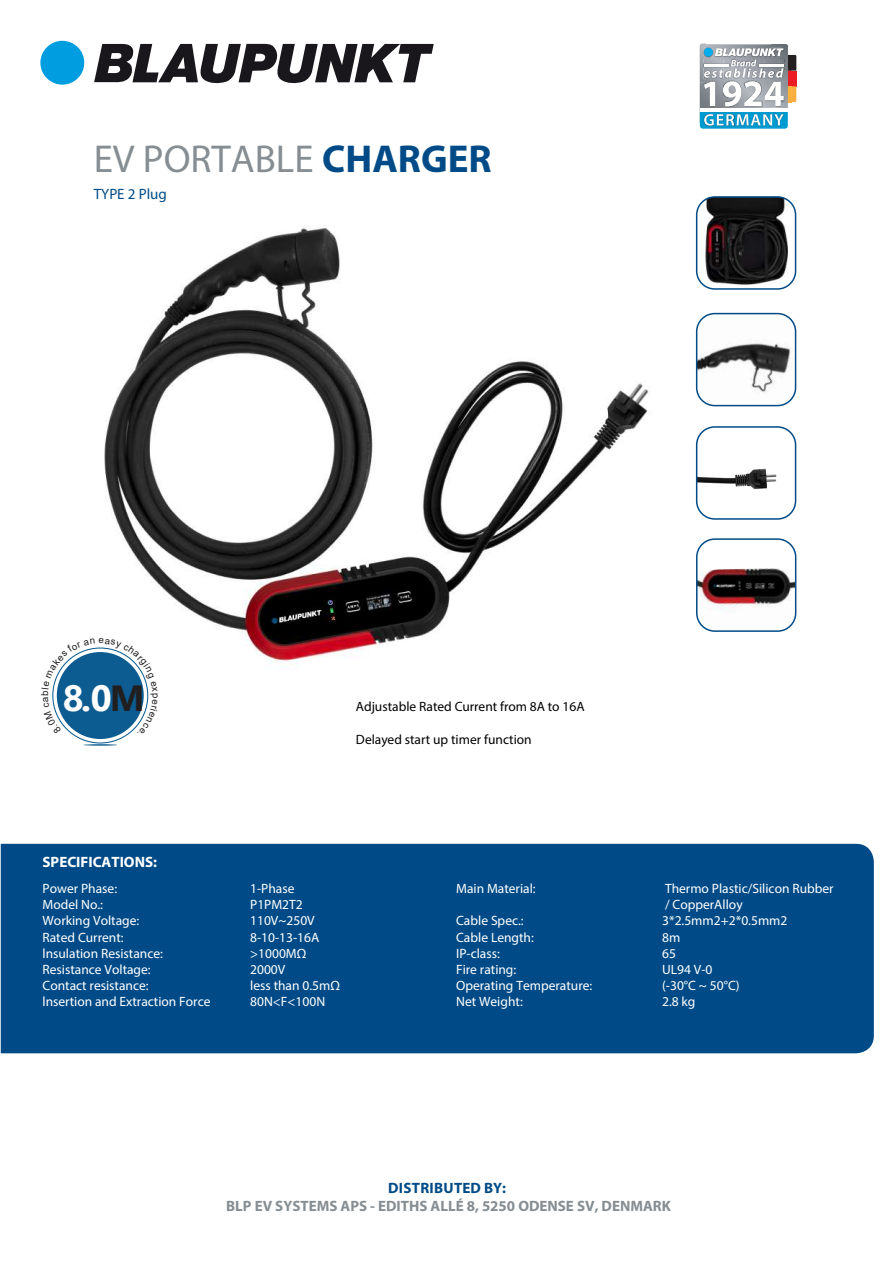
<style>
.page{position:relative;width:893px;height:1263px;background:#fff}
.page>*{position:absolute;margin:0;border:0;box-sizing:border-box;transform-origin:0 0}
.t1{font:39px "Myriad Pro";color:#868e93}
.t2{font:700 36.3px "Gadugi";color:#fff}
.t3{font:700 15px "Myriad Pro";color:#868e93}
.t4{font:700 15px "Myriad Pro";color:#fff}
.t5{font:700 15px "Myriad Pro";letter-spacing:.02em;color:#004b87}
.t6{font:15px "Myriad Pro";color:#004b87}
.t7{font:13.5px/16.2px "Myriad Pro";color:#fff}
.t8{font:13.5px "Myriad Pro";color:#000}
.s1{font-weight:700;color:#004b87}
.s2{color:#211e1f}
</style>
<div class="page">
<img style="left:71px;top:227px;width:579px;height:519px">
<div style="left:40px;top:41px;width:44px;height:44px;background:#009ee0;border-radius:50%"></div>
<svg style="left:94px;top:44px;width:340px;height:40px"></svg>
<div style="left:1px;top:844px;width:873px;height:209px;background:#004b87"></div>
<img style="left:697px;top:197px;width:99px;height:90px">
<div style="left:696px;top:196px;width:100px;height:94px;border:2px solid #004b87;border-radius:18px"></div>
<img style="left:697px;top:314px;width:99px;height:92px">
<div style="left:696px;top:313px;width:100px;height:93px;border:2px solid #004b87;border-radius:18px"></div>
<img style="left:697px;top:429px;width:89px;height:88px">
<div style="left:696px;top:426px;width:100px;height:94px;border:2px solid #004b87;border-radius:18px"></div>
<img style="left:699px;top:568px;width:97px;height:63px">
<div style="left:696px;top:538px;width:100px;height:94px;border:2px solid #004b87;border-radius:18px"></div>
<hr style="left:83px;top:744px;width:34px;height:2px;background:#0c5c91;border-radius:50%">
<img style="left:699px;top:43px;width:7px;height:71px">
<img style="left:706px;top:44px;width:83px;height:3px">
<img style="left:699px;top:114px;width:1px;height:12px">
<svg style="left:700px;top:47px;width:96px;height:82px"></svg>
<svg style="left:52px;top:638px;width:106px;height:96px"></svg>
<h1 class="t1" style="left:94px;top:135px;width:399px">EV PORTABLE <span class="s1">CHARGER</span></h1>
<p class="t6" style="left:94px;top:184px;width:75px">TYPE 2 Plug</p>
<h2 class="t2" style="left:63px;top:676px;width:83px">8.0<span class="s2">M</span></h2>
<p class="t8" style="left:356px;top:698px;width:230px">Adjustable Rated Current from 8A to 16A</p>
<p class="t8" style="left:356px;top:731px;width:177px">Delayed start up timer function</p>
<p class="t4" style="left:43px;top:852px;width:116px">SPECIFICATIONS:</p>
<p class="t7" style="left:43px;top:880px;width:170px">Power Phase:<br>Model No.:<br>Working Voltage:<br>Rated Current:<br>lnsulation Resistance:<br>Resistance Voltage:<br>Contact resistance:<br>lnsertion and Extraction Force</p>
<p class="t7" style="left:250px;top:880px;width:91px">1-Phase<br>P1PM2T2<br>110V~250V<br>8-10-13-16A &gt;1000MΩ<br>2000V<br>less than 0.5mΩ<br>80N&lt;F&lt;100N</p>
<p class="t7" style="left:456px;top:880px;width:81px">Main Material:</p>
<p class="t7" style="left:456px;top:912px;width:138px">Cable Spec.:<br>Cable Length:<br>IP-class:<br>Fire rating:<br>Operating Temperature:<br>Net Weight:</p>
<p class="t7" style="left:662px;top:880px;width:173px">Thermo Plastic/Silicon Rubber / CopperAlloy<br>3*2.5mm2+2*0.5mm2<br>8m<br>65<br>UL94 V-0<br>(-30°C ~ 50°C)<br>2.8 kg</p>
<p class="t5" style="left:388px;top:1178px;width:119px">DISTRIBUTED BY:</p>
<p class="t3" style="left:226px;top:1196px;width:446px">BLP EV SYSTEMS APS - EDITHS ALLÉ 8, 5250 ODENSE SV, DENMARK</p>
</div>
